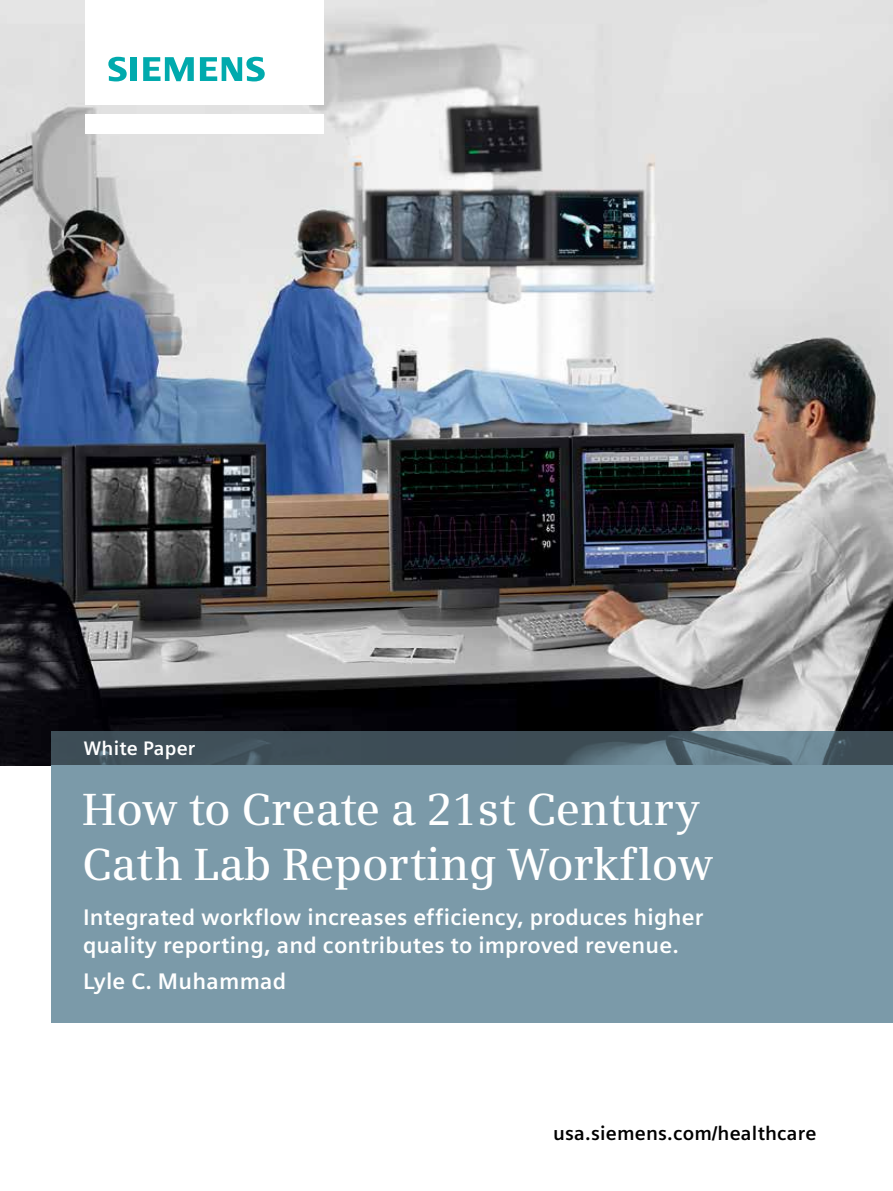
<style>
.page{position:relative;width:893px;height:1191px;background:#fff}
.page>*{position:absolute;margin:0;border:0;box-sizing:border-box;transform-origin:0 0}
.t1{font:600 45px/55.2px "Siemens Serif";letter-spacing:-.005em;color:#fff}
.t2{font:700 22.5px/27.6px "Siemens Sans";letter-spacing:.01em;color:#fff}
.t3{font:700 19.5px "Siemens Sans";letter-spacing:.01em;color:#000}
.t4{font:700 19.5px "Siemens Sans";letter-spacing:.01em;color:#fff}
</style>
<div class="page">
<img style="left:0;top:0;width:893px;height:765px">
<div style="left:85px;top:114px;width:238px;height:19px;background:#fff"></div>
<div style="left:85px;top:0;width:238px;height:105px;background:#fff"></div>
<svg style="left:108px;top:57px;width:19px;height:24px"></svg>
<div style="left:130px;top:57px;width:7px;height:24px;background:#00aaad"></div>
<svg style="left:143px;top:57px;width:51px;height:24px"></svg>
<svg style="left:200px;top:57px;width:65px;height:24px"></svg>
<div style="left:51px;top:765px;width:842px;height:258px;background:#7b9aa9"></div>
<svg style="left:51px;top:731px;width:842px;height:34px;background:#475963"></svg>
<p class="t4" style="left:83px;top:737px;width:114px">White Paper</p>
<h1 class="t1" style="left:82px;top:781px;width:632px">How to Create a 21st Century<br>Cath Lab Reporting Workflow</h1>
<p class="t2" style="left:83px;top:903px;width:622px">Integrated workflow increases efficiency, produces higher quality reporting, and contributes to improved revenue.</p>
<p class="t2" style="left:83px;top:967px;width:205px">Lyle C. Muhammad</p>
<p class="t3" style="left:553px;top:1122px;width:265px">usa.siemens.com/healthcare</p>
</div>
